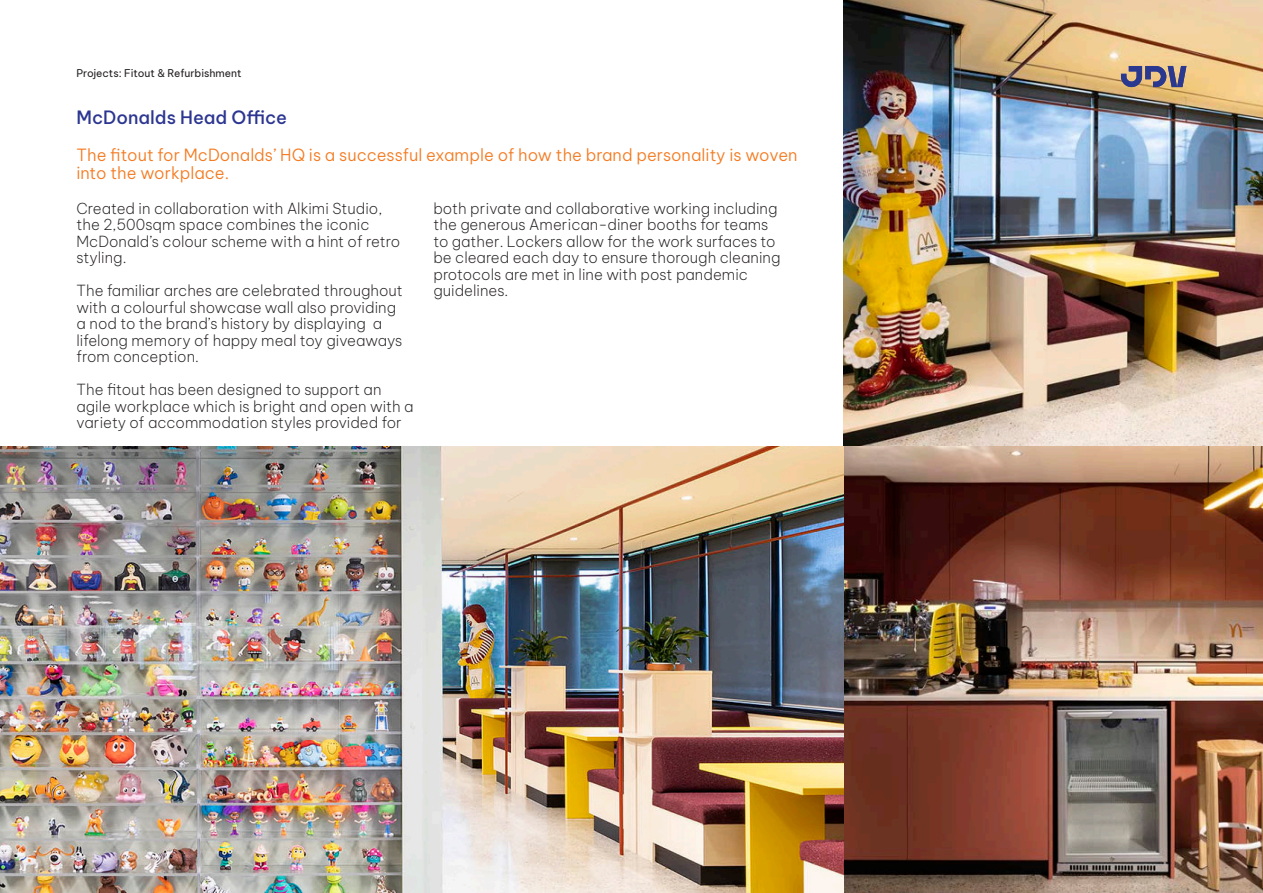
<style>
.page{position:relative;width:1263px;height:893px;background:#fff}
.page>*{position:absolute;margin:0;border:0;box-sizing:border-box;transform-origin:0 0}
.t1{font:500 18px "Be Vietnam Pro";color:#2c3691}
.t2{font:300 16.5px/18px "Be Vietnam Pro";color:#f47b21}
.t3{font:200 15px/16.5px "Be Vietnam Pro";color:#231f20}
.t4{font:10.5px "Be Vietnam Pro";color:#231f20}
</style>
<div class="page">
<img style="left:843px;top:0;width:420px;height:893px">
<img style="left:0;top:446px;width:843px;height:447px">
<svg style="left:1121px;top:66px;width:65px;height:21px"></svg>
<p class="t4" style="left:77px;top:64px;width:166px">Projects: Fitout &amp; Refurbishment</p>
<p class="t1" style="left:77px;top:103px;width:212px">McDonalds Head Office</p>
<p class="t2" style="left:77px;top:144px;width:722px">The fitout for McDonalds’ HQ is a successful example of how the brand personality is woven into the workplace.</p>
<p class="t3" style="left:77px;top:199px;width:325px">Created in collaboration with Alkimi Studio, the 2,500sqm space combines the iconic McDonald’s colour scheme with a hint of retro styling.</p>
<p class="t3" style="left:77px;top:281px;width:328px">The familiar arches are celebrated throughout with a colourful showcase wall also providing a nod to the brand’s history by displaying a lifelong memory of happy meal toy giveaways from conception.</p>
<p class="t3" style="left:77px;top:380px;width:339px">The fitout has been designed to support an agile workplace which is bright and open with a variety of accommodation styles provided for</p>
<p class="t3" style="left:433px;top:199px;width:349px">both private and collaborative working including the generous American-diner booths for teams to gather. Lockers allow for the work surfaces to be cleared each day to ensure thorough cleaning protocols are met in line with post pandemic guidelines.</p>
</div>
